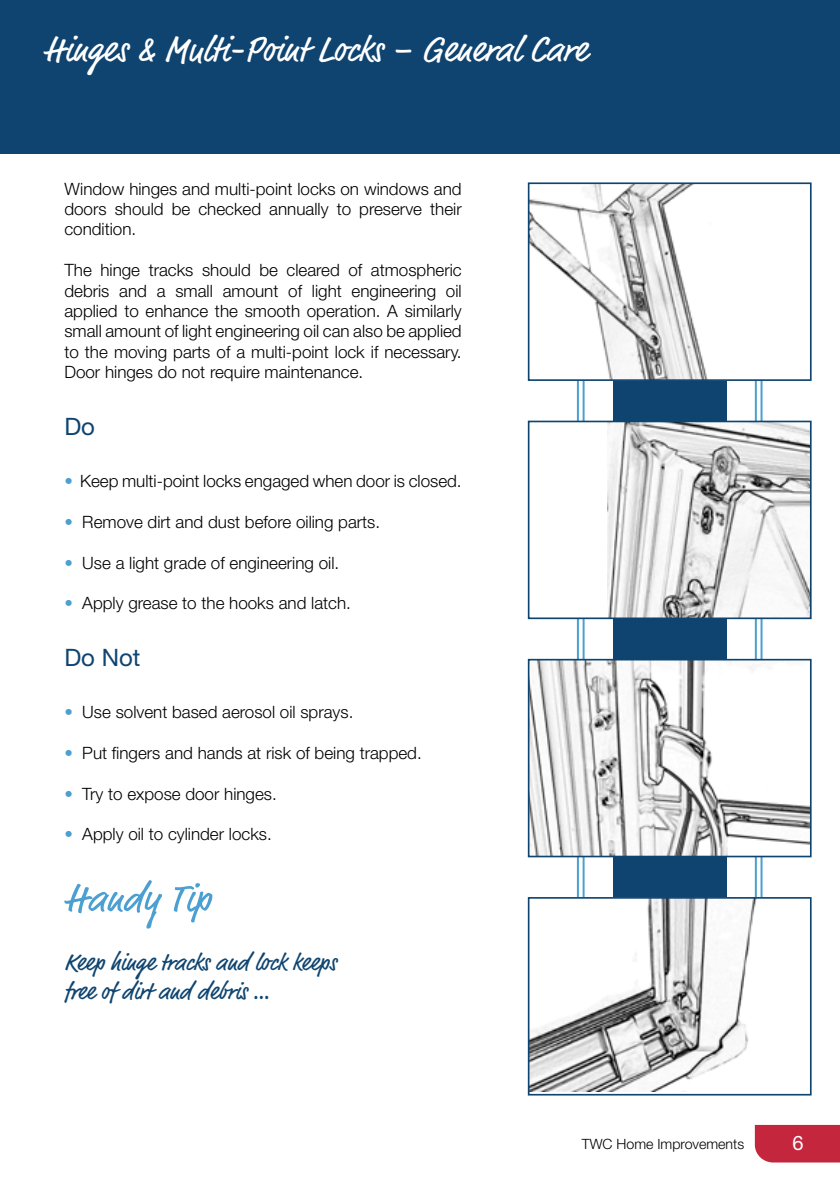
<style>
.page{position:relative;width:840px;height:1191px;background:#fff}
.page>*{position:absolute;margin:0;border:0;box-sizing:border-box;transform-origin:0 0}
.t1{font:36px "Market Pro";color:#fff}
.t2{font:24px/28.8px "Market Pro";color:#0f4570}
.t3{font:24px "Helvetica Neue LT Std";color:#0f4470}
.t4{font:20px "Helvetica Neue LT Std";color:#fff}
.t5{font:300 17px/20.4px "Helvetica Neue LT Std";color:#000;text-align:justify}
.t6{font:300 14.2px "Helvetica Neue LT Std";color:#000}
.s1{color:#4ba0d1}
</style>
<div class="page">
<div style="left:0;top:0;width:839px;height:153px;background:#0f4470"></div>
<div style="left:754px;top:1125px;width:85px;height:37px;background:#c4263d"></div>
<svg style="left:64px;top:880px;width:98px;height:48px"></svg>
<svg style="left:174px;top:883px;width:38px;height:39px"></svg>
<div style="left:754px;top:193px;width:8px;height:884px;border:2px solid #4ba0d1"></div>
<div style="left:576px;top:186px;width:8px;height:884px;border:2px solid #4ba0d1"></div>
<div style="left:612px;top:201px;width:114px;height:879px;background:#0f4470"></div>
<div style="left:528px;top:183px;width:282px;height:197px;background:#fff"></div>
<img style="left:530px;top:185px;width:177px;height:193px">
<div style="left:527px;top:182px;width:284px;height:199px;border:2px solid #0f4470"></div>
<div style="left:528px;top:421px;width:282px;height:197px;background:#fff"></div>
<img style="left:607px;top:423px;width:201px;height:193px">
<div style="left:527px;top:420px;width:284px;height:199px;border:2px solid #0f4470"></div>
<img style="left:530px;top:662px;width:278px;height:192px">
<div style="left:527px;top:659px;width:284px;height:198px;border:2px solid #0f4470"></div>
<img style="left:530px;top:900px;width:232px;height:191px">
<div style="left:527px;top:897px;width:284px;height:198px;border:2px solid #0f4470"></div>
<h1 class="t1" style="left:44px;top:25px;width:544px">Hinges &amp; Multi-Point Locks – General Care</h1>
<p class="t5" style="left:64px;top:178px;width:398px">Window hinges and multi-point locks on windows and doors should be checked annually to preserve their condition.</p>
<p class="t5" style="left:64px;top:259px;width:398px">The hinge tracks should be cleared of atmospheric debris and a small amount of light engineering oil applied to enhance the smooth operation. A similarly small amount of light engineering oil can also be applied to the moving parts of a multi-point lock if necessary.<br>Door hinges do not require maintenance.</p>
<h2 class="t3" style="left:64px;top:412px;width:32px">Do</h2>
<p class="t5" style="left:64px;top:470px;width:398px"><span class="s1">•</span> Keep multi-point locks engaged when door is closed.</p>
<p class="t5" style="left:64px;top:511px;width:317px"><span class="s1">•</span> Remove dirt and dust before oiling parts.</p>
<p class="t5" style="left:64px;top:552px;width:276px"><span class="s1">•</span> Use a light grade of engineering oil.</p>
<p class="t5" style="left:64px;top:593px;width:288px"><span class="s1">•</span> Apply grease to the hooks and latch.</p>
<h2 class="t3" style="left:64px;top:643px;width:78px">Do Not</h2>
<p class="t5" style="left:64px;top:701px;width:290px"><span class="s1">•</span> Use solvent based aerosol oil sprays.</p>
<p class="t5" style="left:64px;top:742px;width:359px"><span class="s1">•</span> Put fingers and hands at risk of being trapped.</p>
<p class="t5" style="left:64px;top:783px;width:214px"><span class="s1">•</span> Try to expose door hinges.</p>
<p class="t5" style="left:64px;top:824px;width:209px"><span class="s1">•</span> Apply oil to cylinder locks.</p>
<h2 class="t2" style="left:64px;top:949px;width:273px">Keep hinge tracks and lock keeps free of dirt and debris …</h2>
<p class="t6" style="left:581px;top:1135px;width:164px">TWC Home Improvements</p>
<p class="t4" style="left:792px;top:1130px;width:13px">6</p>
</div>
